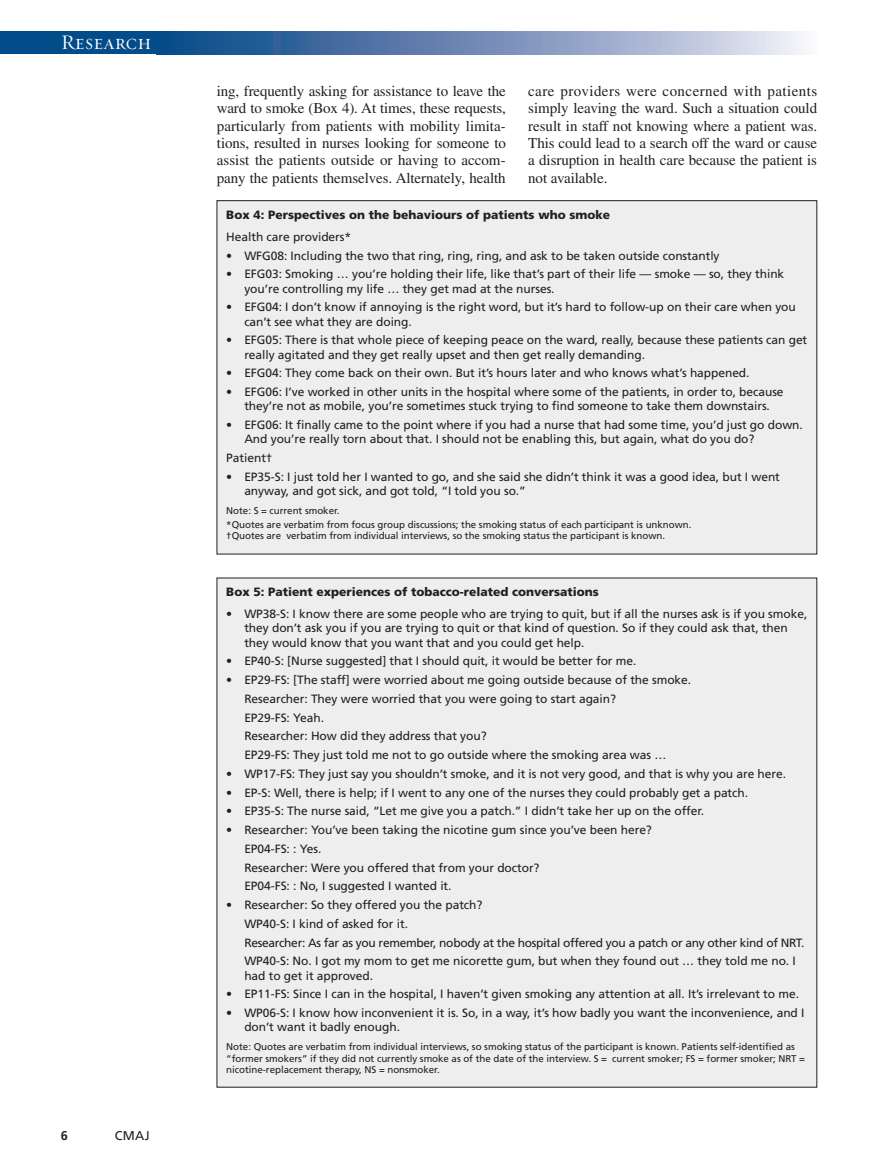
<style>
.page{position:relative;width:878px;height:1175px;background:#fff}
.page>*{position:absolute;margin:0;border:0;box-sizing:border-box;transform-origin:0 0}
.t1{font:21px "Requiem Display HTF Small Caps";letter-spacing:.005em;color:#fff}
.t2{font:15px/17.4px "Times LT Std";letter-spacing:-.005em;color:#231f20;text-align:justify}
.t3{font:12.75px "Frutiger LT Std";color:#231f20}
.t4{font:700 12.75px "Frutiger LT Std";color:#231f20}
.t5{font:12px/18.8px "Frutiger LT Std";letter-spacing:-.005em;color:#231f20}
.t6{font:900 12px "Frutiger LT Std";color:#231f20}
.t7{font:9.75px/11.2px "Frutiger LT Std";letter-spacing:-.005em;color:#231f20}
</style>
<div class="page">
<div style="left:0;top:32px;width:164px;height:22px;background:#014c89"></div>
<svg style="left:164px;top:32px;width:640px;height:22px;background:#7692ba"></svg>
<div style="left:217px;top:201px;width:599px;height:353px;background:#eeeeef"></div>
<div style="left:217px;top:578px;width:599px;height:509px;background:#eeeeef"></div>
<h1 class="t1" style="left:61px;top:30px;width:92px">Research</h1>
<p class="t4" style="left:61px;top:1130px;width:9px">6</p>
<p class="t3" style="left:115px;top:1130px;width:36px">CMAJ</p>
<p class="t2" style="left:217px;top:84px;width:290px">ing, frequently asking for assistance to leave the ward to smoke (Box 4). At times, these requests, particularly from patients with mobility limita&shy;tions, resulted in nurses looking for someone to assist the patients outside or having to accom&shy;pany the patients themselves. Alternately, health</p>
<p class="t2" style="left:528px;top:84px;width:290px">care providers were concerned with patients simply leaving the ward. Such a situation could result in staff not knowing where a patient was.<br>This could lead to a search off the ward or cause a disruption in health care because the patient is not available.</p>
<p class="t6" style="left:226px;top:210px;width:385px">Box 4: Perspectives on the behaviours of patients who smoke</p>
<p class="t5" style="left:226px;top:228px;width:126px">Health care providers*</p>
<p class="t5" style="left:226px;top:247px;width:495px">• WFG08: Including the two that ring, ring, ring, and ask to be taken outside constantly</p>
<p class="t5" style="left:244px;top:268px;width:541px;line-height:14.2px;text-indent:-18px">• EFG03: Smoking … you’re holding their life, like that’s part of their life — smoke — so, they think you’re controlling my life … they get mad at the nurses.</p>
<p class="t5" style="left:244px;top:301px;width:553px;line-height:14.2px;text-indent:-18px">• EFG04: I don’t know if annoying is the right word, but it’s hard to follow-up on their care when you can’t see what they are doing.</p>
<p class="t5" style="left:244px;top:334px;width:564px;line-height:14.2px;text-indent:-18px">• EFG05: There is that whole piece of keeping peace on the ward, really, because these patients can get really agitated and they get really upset and then get really demanding.</p>
<p class="t5" style="left:226px;top:365px;width:524px">• EFG04: They come back on their own. But it’s hours later and who knows what’s happened.</p>
<p class="t5" style="left:226px;top:386px;width:559px;line-height:14.2px;text-align:center">• EFG06: I’ve worked in other units in the hospital where some of the patients, in order to, because they’re not as mobile, you’re sometimes stuck trying to find someone to take them downstairs.</p>
<p class="t5" style="left:244px;top:419px;width:560px;line-height:14.2px;text-indent:-18px">• EFG06: It finally came to the point where if you had a nurse that had some time, you’d just go down.<br>And you’re really torn about that. I should not be enabling this, but again, what do you do?</p>
<p class="t5" style="left:226px;top:449px;width:48px">Patient†</p>
<p class="t5" style="left:244px;top:470px;width:537px;line-height:14.2px;text-indent:-18px">• EP35-S: I just told her I wanted to go, and she said she didn’t think it was a good idea, but I went anyway, and got sick, and got told, “I told you so.”</p>
<p class="t7" style="left:226px;top:504px;width:466px;line-height:14.2px">Note: S = current smoker.<br>*Quotes are verbatim from focus group discussions; the smoking status of each participant is unknown.</p>
<p class="t7" style="left:226px;top:531px;width:440px">†Quotes are verbatim from individual interviews, so the smoking status the participant is known.</p>
<p class="t6" style="left:226px;top:587px;width:374px">Box 5: Patient experiences of tobacco-related conversations</p>
<p class="t5" style="left:244px;top:607px;width:564px;line-height:14.2px;text-indent:-18px">• WP38-S: I know there are some people who are trying to quit, but if all the nurses ask is if you smoke, they don’t ask you if you are trying to quit or that kind of question. So if they could ask that, then they would know that you want that and you could get help.</p>
<p class="t5" style="left:226px;top:652px;width:411px">• EP40-S: [Nurse suggested] that I should quit, it would be better for me.</p>
<p class="t5" style="left:244px;top:671px;width:448px;text-indent:-18px">• EP29-FS: [The staff] were worried about me going outside because of the smoke.<br>Researcher: They were worried that you were going to start again?<br>EP29-FS: Yeah.<br>Researcher: How did they address that you?<br>EP29-FS: They just told me not to go outside where the smoking area was …</p>
<p class="t5" style="left:226px;top:765px;width:561px">• WP17-FS: They just say you shouldn’t smoke, and it is not very good, and that is why you are here.</p>
<p class="t5" style="left:226px;top:784px;width:523px">• EP-S: Well, there is help; if I went to any one of the nurses they could probably get a patch.</p>
<p class="t5" style="left:226px;top:802px;width:479px">• EP35-S: The nurse said, “Let me give you a patch.” I didn’t take her up on the offer.</p>
<p class="t5" style="left:244px;top:821px;width:409px;text-indent:-18px">• Researcher: You’ve been taking the nicotine gum since you’ve been here?<br>EP04-FS: : Yes.<br>Researcher: Were you offered that from your doctor?<br>EP04-FS: : No, I suggested I wanted it.</p>
<p class="t5" style="left:244px;top:896px;width:561px;text-indent:-18px">• Researcher: So they offered you the patch?<br>WP40-S: I kind of asked for it.<br>Researcher: As far as you remember, nobody at the hospital offered you a patch or any other kind of NRT.<br>WP40-S: No. I got my mom to get me nicorette gum, but when they found out … they told me no. I</p>
<p class="t5" style="left:244px;top:967px;width:130px">had to get it approved.</p>
<p class="t5" style="left:226px;top:985px;width:574px">• EP11-FS: Since I can in the hospital, I haven’t given smoking any attention at all. It’s irrelevant to me.</p>
<p class="t5" style="left:244px;top:1006px;width:561px;line-height:14.2px;text-indent:-18px">• WP06-S: I know how inconvenient it is. So, in a way, it’s how badly you want the inconvenience, and I don’t want it badly enough.</p>
<p class="t7" style="left:226px;top:1042px;width:580px">Note: Quotes are verbatim from individual interviews, so smoking status of the participant is known. Patients self-identified as “former smokers” if they did not currently smoke as of the date of the interview. S = current smoker; FS = former smoker; NRT = nicotine-replacement therapy, NS = nonsmoker.</p>
</div>
